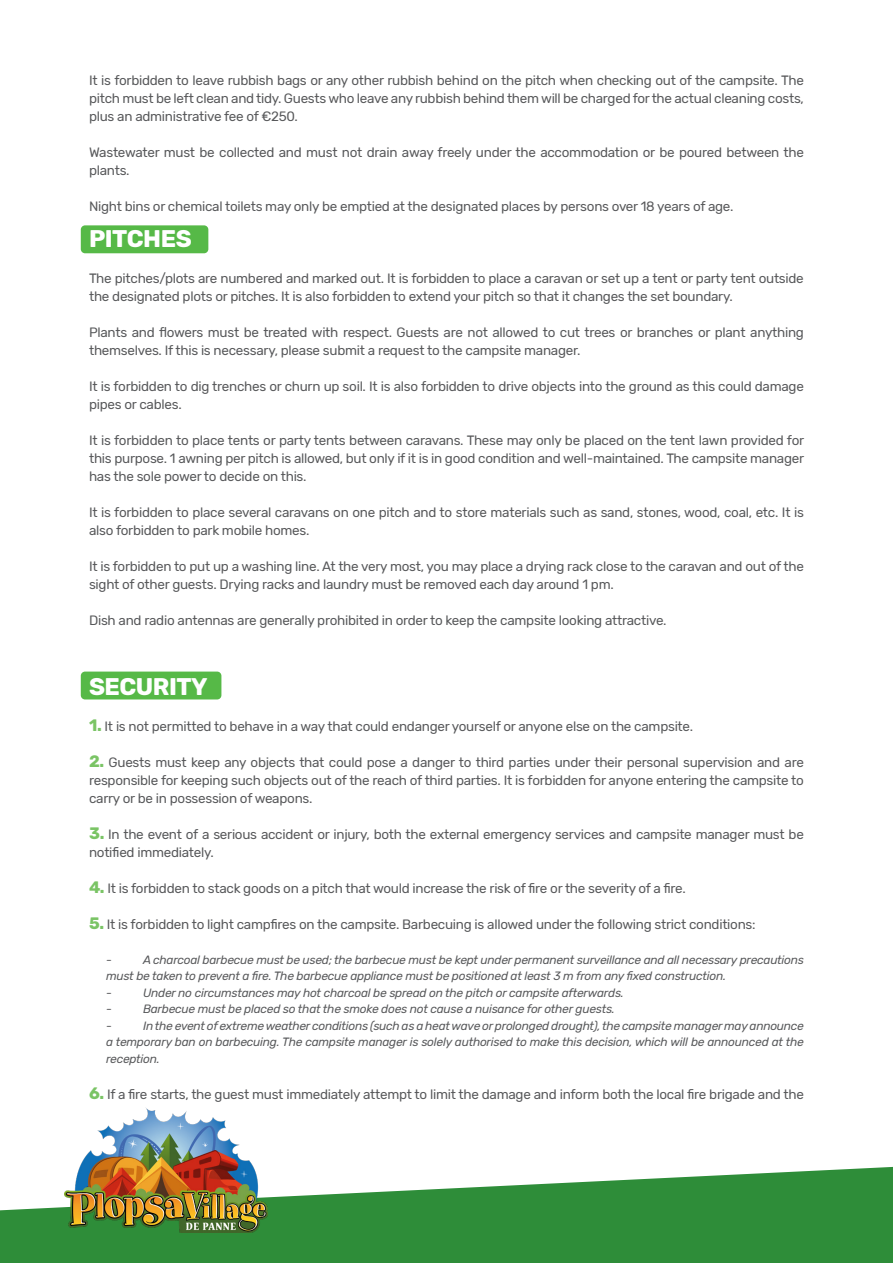
<style>
.page{position:relative;width:893px;height:1263px;background:#fff}
.page>*{position:absolute;margin:0;border:0;box-sizing:border-box;transform-origin:0 0}
.t1{font:700 24px "Rubik";letter-spacing:-.02em;color:#fff}
.t2{font:13.5px/18px "Rubik";letter-spacing:-.02em;color:#57585a}
.t3{font:italic 12px/16.5px "Rubik";letter-spacing:-.02em;color:#57585a}
.s1{font-weight:700;font-size:16.5px;color:#7ac465}
</style>
<div class="page">
<svg style="left:0;top:1166px;width:893px;height:97px;fill:#2e8d39"></svg>
<div style="left:81px;top:671px;width:140px;height:28px;background:#56b947;border-radius:4px"></div>
<div style="left:81px;top:225px;width:127px;height:28px;background:#56b947;border-radius:4px"></div>
<img style="left:64px;top:1108px;width:204px;height:124px">
<p class="t2" style="left:89px;top:71px;width:716px;text-align:justify">It is forbidden to leave rubbish bags or any other rubbish behind on the pitch when checking out of the campsite. The pitch must be left clean and tidy. Guests who leave any rubbish behind them will be charged for the actual cleaning costs, plus an administrative fee of €250.</p>
<p class="t2" style="left:89px;top:143px;width:716px">Wastewater must be collected and must not drain away freely under the accommodation or be poured between the plants.</p>
<p class="t2" style="left:89px;top:197px;width:646px">Night bins or chemical toilets may only be emptied at the designated places by persons over 18 years of age.</p>
<p class="t1" style="left:89px;top:224px;width:104px">PITCHES</p>
<p class="t2" style="left:89px;top:269px;width:716px">The pitches/plots are numbered and marked out. It is forbidden to place a caravan or set up a tent or party tent outside the designated plots or pitches. It is also forbidden to extend your pitch so that it changes the set boundary.</p>
<p class="t2" style="left:89px;top:323px;width:716px">Plants and flowers must be treated with respect. Guests are not allowed to cut trees or branches or plant anything themselves. If this is necessary, please submit a request to the campsite manager.</p>
<p class="t2" style="left:89px;top:377px;width:716px">It is forbidden to dig trenches or churn up soil. It is also forbidden to drive objects into the ground as this could damage pipes or cables.</p>
<p class="t2" style="left:89px;top:431px;width:717px;text-align:justify">It is forbidden to place tents or party tents between caravans. These may only be placed on the tent lawn provided for this purpose. 1 awning per pitch is allowed, but only if it is in good condition and well-maintained. The campsite manager has the sole power to decide on this.</p>
<p class="t2" style="left:89px;top:503px;width:716px">It is forbidden to place several caravans on one pitch and to store materials such as sand, stones, wood, coal, etc. It is also forbidden to park mobile homes.</p>
<p class="t2" style="left:89px;top:557px;width:716px">It is forbidden to put up a washing line. At the very most, you may place a drying rack close to the caravan and out of the sight of other guests. Drying racks and laundry must be removed each day around 1 pm.</p>
<p class="t2" style="left:89px;top:611px;width:579px">Dish and radio antennas are generally prohibited in order to keep the campsite looking attractive.</p>
<p class="t1" style="left:89px;top:673px;width:120px">SECURITY</p>
<p class="t2" style="left:89px;top:718px;width:606px"><span class="s1">1.</span> It is not permitted to behave in a way that could endanger yourself or anyone else on the campsite.</p>
<p class="t2" style="left:89px;top:754px;width:716px;text-align:justify"><span class="s1">2.</span> Guests must keep any objects that could pose a danger to third parties under their personal supervision and are responsible for keeping such objects out of the reach of third parties. It is forbidden for anyone entering the campsite to carry or be in possession of weapons.</p>
<p class="t2" style="left:89px;top:826px;width:716px"><span class="s1">3.</span> In the event of a serious accident or injury, both the external emergency services and campsite manager must be notified immediately.</p>
<p class="t2" style="left:89px;top:880px;width:598px"><span class="s1">4.</span> It is forbidden to stack goods on a pitch that would increase the risk of fire or the severity of a fire.</p>
<p class="t2" style="left:89px;top:916px;width:668px"><span class="s1">5.</span> It is forbidden to light campfires on the campsite. Barbecuing is allowed under the following strict conditions:</p>
<p class="t3" style="left:106px;top:952px;width:7px">-</p>
<p class="t3" style="left:106px;top:952px;width:699px;text-indent:37px">A charcoal barbecue must be used; the barbecue must be kept under permanent surveillance and all necessary precautions must be taken to prevent a fire. The barbecue appliance must be positioned at least 3 m from any fixed construction.</p>
<p class="t3" style="left:106px;top:985px;width:7px">-</p>
<p class="t3" style="left:143px;top:985px;width:482px">Under no circumstances may hot charcoal be spread on the pitch or campsite afterwards.</p>
<p class="t3" style="left:106px;top:1001px;width:7px">-</p>
<p class="t3" style="left:143px;top:1001px;width:473px">Barbecue must be placed so that the smoke does not cause a nuisance for other guests.</p>
<p class="t3" style="left:106px;top:1018px;width:7px">-</p>
<p class="t3" style="left:106px;top:1018px;width:699px;text-align:justify;text-indent:37px">In the event of extreme weather conditions (such as a heat wave or prolonged drought), the campsite manager may announce a temporary ban on barbecuing. The campsite manager is solely authorised to make this decision, which will be announced at the reception.</p>
<p class="t2" style="left:89px;top:1085px;width:716px"><span class="s1">6.</span> If a fire starts, the guest must immediately attempt to limit the damage and inform both the local fire brigade and the</p>
</div>
